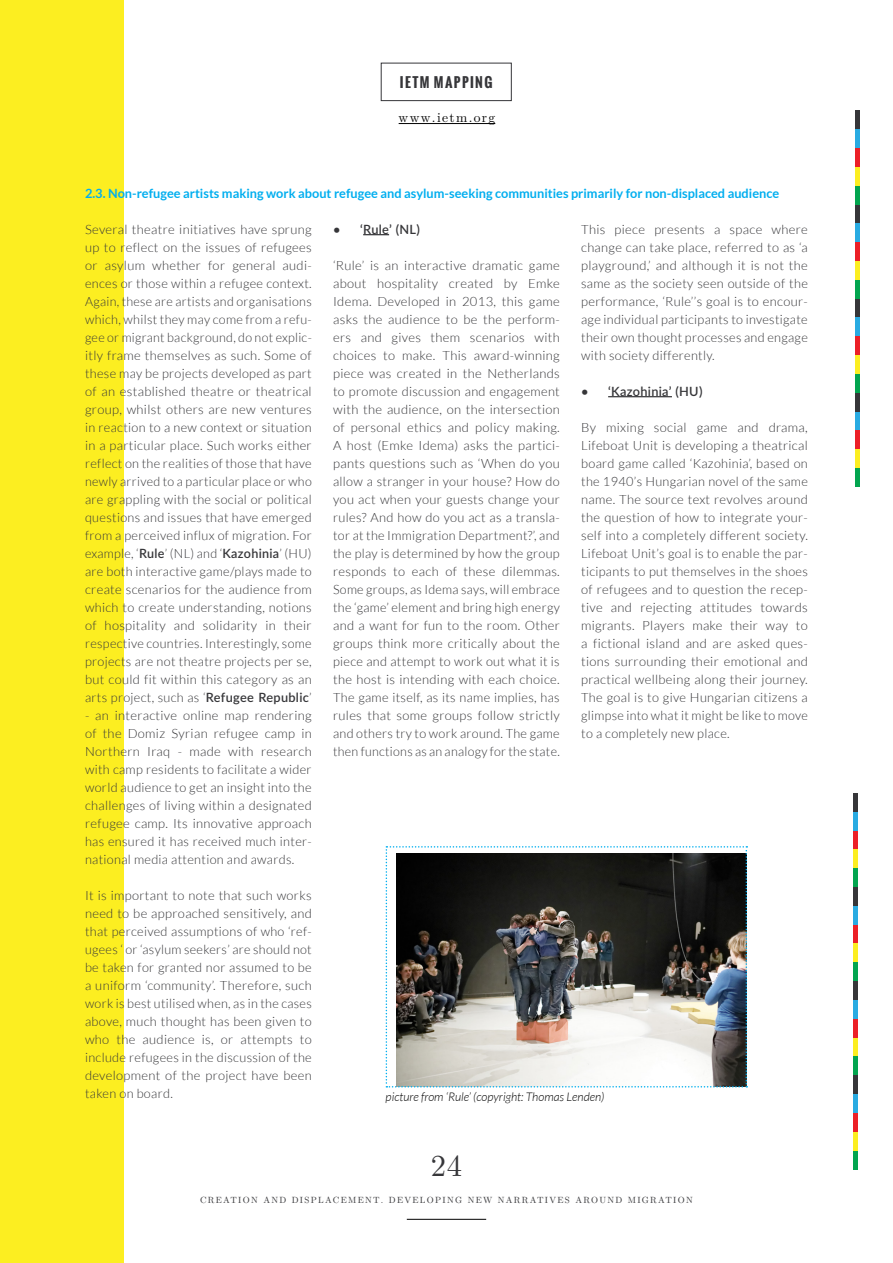
<style>
.page{position:relative;width:893px;height:1263px;background:#fff}
.page>*{position:absolute;margin:0;border:0;box-sizing:border-box;transform-origin:0 0}
.t1{font:30.6px "LM Roman 10";color:#363639}
.t2{font:13.5px "LM Roman 10";color:#000}
.t3{font:700 13.5px "Oswald";letter-spacing:.1em;color:#363639}
.t4{font:300 12.75px/18px "Lato";letter-spacing:.025em;color:#363639;text-align:justify}
.t5{font:700 12.75px "Lato";color:#00aeef}
.t6{font:600 12.75px "Lato";letter-spacing:.025em;color:#363639}
.t7{font:italic 300 12px "Lato";color:#000}
.t8{font:9px "LM Roman 10";letter-spacing:.145em;color:#363639}
.s1{font-weight:600}
</style>
<div class="page">
<div style="left:0;top:0;width:123px;height:1263px;background:#fcee21"></div>
<div style="left:381px;top:63px;width:131px;height:38px;border:1px solid #363639"></div>
<hr style="left:407px;top:1219px;width:79px;height:1px;background:#000">
<hr style="left:856px;top:393px;width:4px;height:19px;background:#363639">
<hr style="left:856px;top:299px;width:4px;height:18px;background:#363639">
<hr style="left:856px;top:205px;width:4px;height:18px;background:#363639">
<hr style="left:856px;top:111px;width:4px;height:18px;background:#363639">
<hr style="left:856px;top:412px;width:4px;height:18px;background:#29abe2">
<hr style="left:856px;top:317px;width:4px;height:19px;background:#29abe2">
<hr style="left:856px;top:223px;width:4px;height:19px;background:#29abe2">
<hr style="left:856px;top:129px;width:4px;height:19px;background:#29abe2">
<hr style="left:856px;top:430px;width:4px;height:19px;background:#ec2027">
<hr style="left:856px;top:336px;width:4px;height:19px;background:#ec2027">
<hr style="left:856px;top:242px;width:4px;height:19px;background:#ec2027">
<hr style="left:856px;top:148px;width:4px;height:19px;background:#ec2027">
<hr style="left:856px;top:449px;width:4px;height:19px;background:#fcee21">
<hr style="left:856px;top:355px;width:4px;height:19px;background:#fcee21">
<hr style="left:856px;top:261px;width:4px;height:19px;background:#fcee21">
<hr style="left:856px;top:167px;width:4px;height:19px;background:#fcee21">
<hr style="left:856px;top:468px;width:4px;height:19px;background:#02a54f">
<hr style="left:856px;top:374px;width:4px;height:19px;background:#02a54f">
<hr style="left:856px;top:280px;width:4px;height:19px;background:#02a54f">
<hr style="left:856px;top:186px;width:4px;height:19px;background:#02a54f">
<hr style="left:854px;top:1075px;width:4px;height:19px;background:#363639">
<hr style="left:854px;top:981px;width:4px;height:19px;background:#363639">
<hr style="left:854px;top:887px;width:4px;height:19px;background:#363639">
<hr style="left:854px;top:793px;width:4px;height:19px;background:#363639">
<hr style="left:854px;top:1094px;width:4px;height:19px;background:#29abe2">
<hr style="left:854px;top:1000px;width:4px;height:19px;background:#29abe2">
<hr style="left:854px;top:906px;width:4px;height:19px;background:#29abe2">
<hr style="left:854px;top:812px;width:4px;height:19px;background:#29abe2">
<hr style="left:854px;top:1113px;width:4px;height:19px;background:#ec2027">
<hr style="left:854px;top:1019px;width:4px;height:19px;background:#ec2027">
<hr style="left:854px;top:925px;width:4px;height:18px;background:#ec2027">
<hr style="left:854px;top:831px;width:4px;height:18px;background:#ec2027">
<hr style="left:854px;top:1132px;width:4px;height:18px;background:#fcee21">
<hr style="left:854px;top:1038px;width:4px;height:18px;background:#fcee21">
<hr style="left:854px;top:943px;width:4px;height:19px;background:#fcee21">
<hr style="left:854px;top:849px;width:4px;height:19px;background:#fcee21">
<hr style="left:854px;top:1150px;width:4px;height:19px;background:#02a54f">
<hr style="left:854px;top:1056px;width:4px;height:19px;background:#02a54f">
<hr style="left:854px;top:962px;width:4px;height:19px;background:#02a54f">
<hr style="left:854px;top:868px;width:4px;height:19px;background:#02a54f">
<hr style="left:608px;top:396px;width:64px;height:1px;background:#363639">
<hr style="left:399px;top:123px;width:96px;height:1px;background:#000">
<svg style="left:363px;top:234px;width:26px;height:1px"></svg>
<img style="left:386px;top:846px;width:361px;height:241px">
<p class="t3" style="left:400px;top:73px;width:94px">IETM MAPPING</p>
<p class="t2" style="left:399px;top:106px;width:98px">WWW.IETM.ORG</p>
<p class="t5" style="left:85px;top:186px;width:696px">2.3. Non-refugee artists making work about refugee and asylum-seeking communities primarily for non-displaced audience</p>
<p class="t4" style="left:581px;top:220px;width:228px">This piece presents a space where change can take place, referred to as ‘a playground,’ and although it is not the same as the society seen outside of the performance, ‘Rule’’s goal is to encour&shy;age individual participants to investigate their own thought processes and engage with society differently.</p>
<p class="t6" style="left:581px;top:382px;width:123px">• ‘Kazohinia’ (HU)</p>
<p class="t4" style="left:581px;top:418px;width:228px">By mixing social game and drama, Lifeboat Unit is developing a theatrical board game called ‘Kazohinia’, based on the 1940’s Hungarian novel of the same name. The source text revolves around the question of how to integrate your&shy;self into a completely different society.<br>Lifeboat Unit’s goal is to enable the par&shy;ticipants to put themselves in the shoes of refugees and to question the recep&shy;tive and rejecting attitudes towards migrants. Players make their way to a fictional island and are asked ques&shy;tions surrounding their emotional and practical wellbeing along their journey.<br>The goal is to give Hungarian citizens a glimpse into what it might be like to move to a completely new place.</p>
<p class="t6" style="left:333px;top:220px;width:88px">• ‘Rule’ (NL)</p>
<p class="t4" style="left:333px;top:256px;width:228px">‘Rule’ is an interactive dramatic game about hospitality created by Emke Idema. Developed in 2013, this game asks the audience to be the perform&shy;ers and gives them scenarios with choices to make. This award-winning piece was created in the Netherlands to promote discussion and engagement with the audience, on the intersection of personal ethics and policy making.<br>A host (Emke Idema) asks the partici&shy;pants questions such as ‘When do you allow a stranger in your house? How do you act when your guests change your rules? And how do you act as a transla&shy;tor at the Immigration Department?’, and the play is determined by how the group responds to each of these dilemmas.<br>Some groups, as Idema says, will embrace the ‘game’ element and bring high energy and a want for fun to the room. Other groups think more critically about the piece and attempt to work out what it is the host is intending with each choice.<br>The game itself, as its name implies, has rules that some groups follow strictly and others try to work around. The game then functions as an analogy for the state.</p>
<p class="t4" style="left:85px;top:220px;width:228px">Several theatre initiatives have sprung up to reflect on the issues of refugees or asylum whether for general audi&shy;ences or those within a refugee context.<br>Again, these are artists and organisations which, whilst they may come from a refu&shy;gee or migrant background, do not explic&shy;itly frame themselves as such. Some of these may be projects developed as part of an established theatre or theatrical group, whilst others are new ventures in reaction to a new context or situation in a particular place. Such works either reflect on the realities of those that have newly arrived to a particular place or who are grappling with the social or political questions and issues that have emerged from a perceived influx of migration. For example, ‘<span class="s1">Rule</span>’ (NL) and ‘<span class="s1">Kazohinia</span>’ (HU) are both interactive game/plays made to create scenarios for the audience from which to create understanding, notions of hospitality and solidarity in their respective countries. Interestingly, some projects are not theatre projects per se, but could fit within this category as an arts project, such as ‘<span class="s1">Refugee Republic</span>’</p>
<p class="t4" style="left:85px;top:706px;width:228px">- an interactive online map rendering of the Domiz Syrian refugee camp in Northern Iraq - made with research with camp residents to facilitate a wider world audience to get an insight into the challenges of living within a designated refugee camp. Its innovative approach has ensured it has received much inter&shy;national media attention and awards.</p>
<p class="t4" style="left:85px;top:886px;width:228px">It is important to note that such works need to be approached sensitively, and that perceived assumptions of who ‘ref&shy;ugees ‘ or ‘asylum seekers’ are should not be taken for granted nor assumed to be a uniform ‘community’. Therefore, such work is best utilised when, as in the cases above, much thought has been given to who the audience is, or attempts to include refugees in the discussion of the development of the project have been taken on board.</p>
<p class="t7" style="left:386px;top:1090px;width:220px">picture from ‘Rule’ (copyright: Thomas Lenden)</p>
<h1 class="t1" style="left:431px;top:1141px;width:33px">24</h1>
<p class="t8" style="left:200px;top:1193px;width:494px">CREATION AND DISPLACEMENT. DEVELOPING NEW NARRATIVES AROUND MIGRATION</p>
</div>
